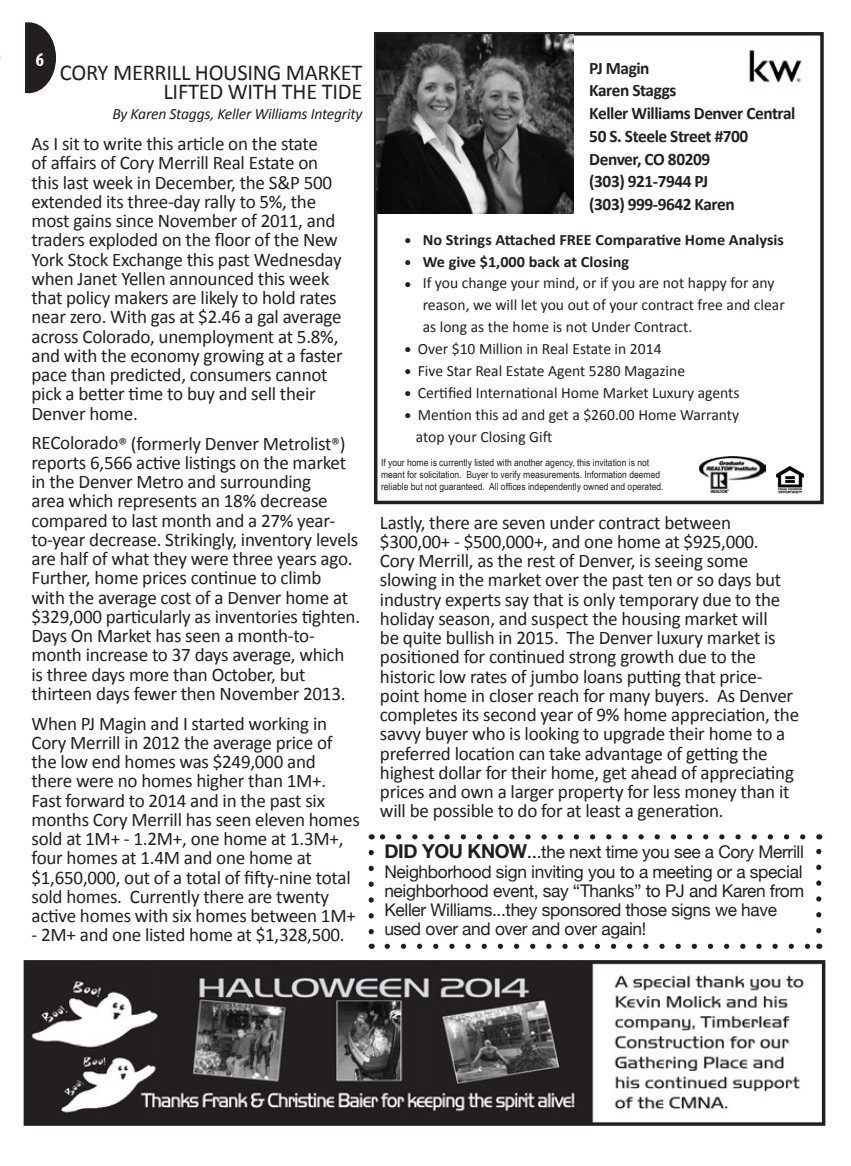
<style>
.page{position:relative;width:851px;height:1166px;background:#fff}
.page>*{position:absolute;margin:0;border:0;box-sizing:border-box;transform-origin:0 0}
.t1{font:22.75px "Calibri";letter-spacing:-.015em;color:#231f20}
.t2{font:19.25px/19.2px "Calibri";letter-spacing:-.015em;color:#231f20}
.t3{font:700 condensed 19.25px "Myriad Pro";color:#fff}
.t4{font:17.5px "Helvetica Neue";letter-spacing:-.02em;color:#231f20}
.t5{font:700 17.5px "Calibri";letter-spacing:-.025em;color:#231f20}
.t6{font:15.75px/21.9px "Calibri";color:#231f20}
.t7{font:700 15.75px "Calibri";color:#231f20}
.t8{font:italic 15.75px "Calibri";letter-spacing:-.015em;color:#231f20}
.t9{font:9.8px "Arial Narrow";color:#231f20;scale:1.05 1}
.s1{font-size:17.5px}
.s2{font-weight:700;font-size:19.25px}
.s3{font-size:19.25px}
</style>
<div class="page">
<div style="left:1px;top:22px;width:55px;height:71px;background:#231f20;border-radius:50%"></div>
<div style="left:1px;top:21px;width:23px;height:73px;background:#fff"></div>
<div style="left:374px;top:32px;width:449px;height:472px;border:4px solid #231f20"></div>
<img style="left:376px;top:35px;width:197px;height:178px">
<img style="left:749px;top:50px;width:53px;height:33px">
<img style="left:699px;top:456px;width:66px;height:37px">
<img style="left:776px;top:466px;width:28px;height:28px">
<img style="left:28px;top:964px;width:793px;height:157px">
<div style="left:24px;top:960px;width:801px;height:165px;border:3px solid #231f20"></div>
<svg style="left:387px;top:943px;width:423px;height:6px"></svg>
<svg style="left:380px;top:834px;width:422px;height:5px"></svg>
<svg style="left:368px;top:852px;width:6px;height:97px"></svg>
<svg style="left:816px;top:834px;width:5px;height:96px"></svg>
<p class="t3" style="left:36px;top:48px;width:10px">6</p>
<p class="t1" style="left:60px;top:58px;width:304px">CORY MERRILL HOUSING MARKET</p>
<p class="t1" style="left:163px;top:77px;width:200px">LIFTED WITH THE TIDE</p>
<p class="t8" style="left:112px;top:103px;width:251px">By Karen Staggs, Keller Williams Integrity</p>
<p class="t2" style="left:32px;top:134px;width:288px">As I sit to write this article on the state</p>
<p class="t2" style="left:32px;top:153px;width:302px">of affairs of Cory Merrill Real Estate on this last week in December, the S&amp;P 500 extended its three-day rally to 5%, the</p>
<p class="t2" style="left:32px;top:211px;width:312px">most gains since November of 2011, and traders exploded on the floor of the New York Stock Exchange this past Wednesday when Janet Yellen announced this week that policy makers are likely to hold rates near zero. With gas at $2.46 a gal average across Colorado, unemployment at 5.8%, and with the economy growing at a faster pace than predicted, consumers cannot</p>
<p class="t2" style="left:32px;top:384px;width:286px">pick a better time to buy and sell their</p>
<p class="t2" style="left:32px;top:404px;width:108px">Denver home.</p>
<p class="t2" style="left:32px;top:433px;width:316px;text-align:justify">REColorado<span class="s1">®</span> (formerly Denver Metrolist<span class="s1">®</span>) reports 6,566 active listings on the market in the Denver Metro and surrounding</p>
<p class="t2" style="left:32px;top:491px;width:305px">area which represents an 18% decrease compared to last month and a 27% year-</p>
<p class="t2" style="left:32px;top:530px;width:330px">to-year decrease. Strikingly, inventory levels are half of what they were three years ago.<br>Further, home prices continue to climb<br>with the average cost of a Denver home at $329,000 particularly as inventories tighten.<br>Days On Market has seen a month-to&shy;month increase to 37 days average, which</p>
<p class="t2" style="left:32px;top:664px;width:276px">is three days more than October, but</p>
<p class="t2" style="left:32px;top:684px;width:315px">thirteen days fewer then November 2013.</p>
<p class="t2" style="left:32px;top:713px;width:330px">When PJ Magin and I started working in Cory Merrill in 2012 the average price of the low end homes was $249,000 and there were no homes higher than 1M+.<br>Fast forward to 2014 and in the past six months Cory Merrill has seen eleven homes sold at 1M+ - 1.2M+, one home at 1.3M+, four homes at 1.4M and one home at $1,650,000, out of a total of fifty-nine total sold homes. Currently there are twenty active homes with six homes between 1M+</p>
<p class="t2" style="left:32px;top:925px;width:315px">- 2M+ and one listed home at $1,328,500.</p>
<p class="t5" style="left:589px;top:57px;width:62px">PJ Magin</p>
<p class="t5" style="left:589px;top:79px;width:89px">Karen Staggs</p>
<p class="t5" style="left:589px;top:102px;width:207px">Keller Williams Denver Central</p>
<p class="t5" style="left:589px;top:125px;width:160px">50 S. Steele Street #700</p>
<p class="t5" style="left:589px;top:148px;width:122px">Denver, CO 80209</p>
<p class="t5" style="left:589px;top:170px;width:120px">(303) 921-7944 PJ</p>
<p class="t5" style="left:589px;top:193px;width:147px">(303) 999-9642 Karen</p>
<p class="t7" style="left:405px;top:229px;width:380px">● No Strings Attached FREE Comparative Home Analysis</p>
<p class="t7" style="left:405px;top:251px;width:225px">● We give $1,000 back at Closing</p>
<p class="t6" style="left:423px;top:272px;width:363px;text-indent:-17px">● If you change your mind, or if you are not happy for any reason, we will let you out of your contract free and clear as long as the home is not Under Contract.</p>
<p class="t6" style="left:405px;top:338px;width:258px">● Over $10 Million in Real Estate in 2014</p>
<p class="t6" style="left:405px;top:360px;width:281px">● Five Star Real Estate Agent 5280 Magazine</p>
<p class="t6" style="left:405px;top:382px;width:336px">● Certified International Home Market Luxury agents</p>
<p class="t6" style="left:405px;top:403px;width:335px">● Mention this ad and get a $260.00 Home Warranty</p>
<p class="t6" style="left:416px;top:426px;width:138px">atop your Closing Gift</p>
<p class="t9" style="left:381px;top:455px;width:257px">If your home is currently listed with another agency, this invitation is not</p>
<p class="t9" style="left:381px;top:467px;width:267px">meant for solicitation. Buyer to verify measurements. Information deemed</p>
<p class="t9" style="left:381px;top:479px;width:270px">reliable but not guaranteed. All offices independently owned and operated.</p>
<p class="t2" style="left:380px;top:512px;width:352px">Lastly, there are seven under contract between</p>
<p class="t2" style="left:380px;top:532px;width:380px">$300,00+ - $500,000+, and one home at $925,000.</p>
<p class="t2" style="left:380px;top:551px;width:370px">Cory Merrill, as the rest of Denver, is seeing some</p>
<p class="t2" style="left:380px;top:570px;width:403px">slowing in the market over the past ten or so days but</p>
<p class="t2" style="left:380px;top:589px;width:402px">industry experts say that is only temporary due to the</p>
<p class="t2" style="left:380px;top:609px;width:389px">holiday season, and suspect the housing market will</p>
<p class="t2" style="left:380px;top:628px;width:397px">be quite bullish in 2015. The Denver luxury market is</p>
<p class="t2" style="left:380px;top:647px;width:377px">positioned for continued strong growth due to the</p>
<p class="t2" style="left:380px;top:666px;width:384px">historic low rates of jumbo loans putting that price-</p>
<p class="t2" style="left:380px;top:686px;width:420px">point home in closer reach for many buyers. As Denver completes its second year of 9% home appreciation, the savvy buyer who is looking to upgrade their home to a</p>
<p class="t2" style="left:380px;top:743px;width:389px">preferred location can take advantage of getting the</p>
<p class="t2" style="left:380px;top:763px;width:415px">highest dollar for their home, get ahead of appreciating prices and own a larger property for less money than it will be possible to do for at least a generation.</p>
<p class="t4" style="left:384px;top:839px;width:421px"><span class="s2">DID YOU KNOW</span><span class="s3">..</span>.the next time you see a Cory Merrill</p>
<p class="t4" style="left:384px;top:858px;width:419px">Neighborhood sign inviting you to a meeting or a special</p>
<p class="t4" style="left:384px;top:878px;width:421px">neighborhood event, say “Thanks” to PJ and Karen from</p>
<p class="t4" style="left:384px;top:897px;width:394px">Keller Williams...they sponsored those signs we have</p>
<p class="t4" style="left:384px;top:916px;width:263px">used over and over and over again!</p>
</div>
